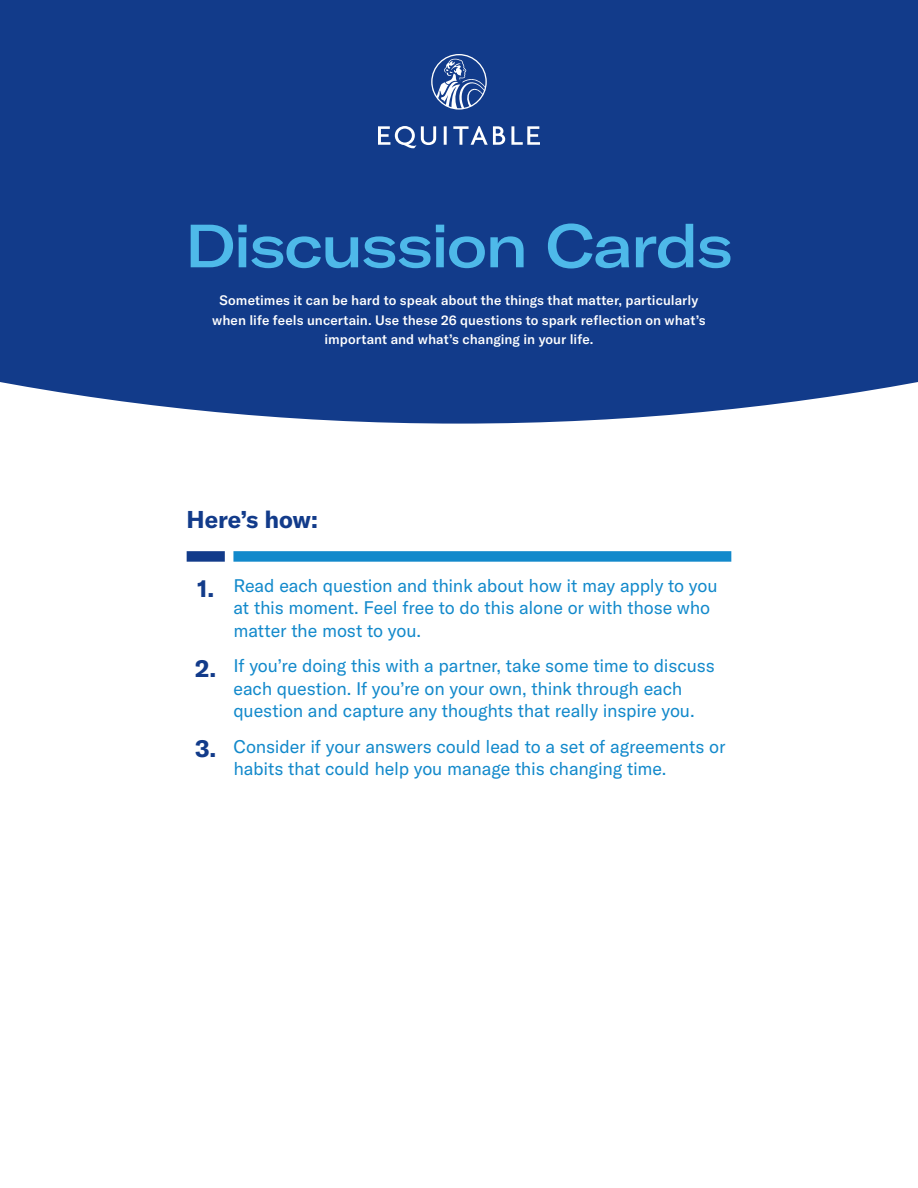
<style>
.page{position:relative;width:918px;height:1188px;background:#fff}
.page>*{position:absolute;margin:0;border:0;box-sizing:border-box;transform-origin:0 0}
.A_Head{font:500 expanded 60px "GT America";letter-spacing:-.03em;color:#4eb9e9}
.A_SubHead{font:700 24px "GT America";letter-spacing:-.005em;color:#123b8a}
.Callout_2{font:18px/22.5px "GT America";letter-spacing:-.01em;color:#1289cb}
.Body_Copy{font:500 13.5px/19.5px "GT America";letter-spacing:.005em;color:#fff;text-align:center}
</style>
<div class="page">
<div style="left:187px;top:551px;width:38px;height:11px;background:#123b8a"></div>
<div style="left:233px;top:551px;width:498px;height:11px;background:#1289cb"></div>
<div style="left:0;top:0;width:918px;height:424px;background:#123b8a"></div>
<svg style="left:378px;top:54px;width:162px;height:94px;background:#2e5297"></svg>
<p class="A_Head" style="left:185px;top:210px;width:550px">Discussion Cards</p>
<p class="Body_Copy" style="left:212px;top:291px;width:495px">Sometimes it can be hard to speak about the things that matter, particularly when life feels uncertain. Use these 26 questions to spark reflection on what’s important and what’s changing in your life.</p>
<p class="A_SubHead" style="left:187px;top:504px;width:133px">Here’s how:</p>
<p class="A_SubHead" style="left:197px;top:573px;width:18px">1.</p>
<p class="Callout_2" style="left:233px;top:574px;width:486px">Read each question and think about how it may apply to you at this moment. Feel free to do this alone or with those who matter the most to you.</p>
<p class="A_SubHead" style="left:195px;top:653px;width:23px">2.</p>
<p class="Callout_2" style="left:233px;top:655px;width:483px">If you’re doing this with a partner, take some time to discuss each question. If you’re on your own, think through each question and capture any thoughts that really inspire you.</p>
<p class="A_SubHead" style="left:195px;top:734px;width:23px">3.</p>
<p class="Callout_2" style="left:233px;top:735px;width:494px">Consider if your answers could lead to a set of agreements or habits that could help you manage this changing time.</p>
</div>
